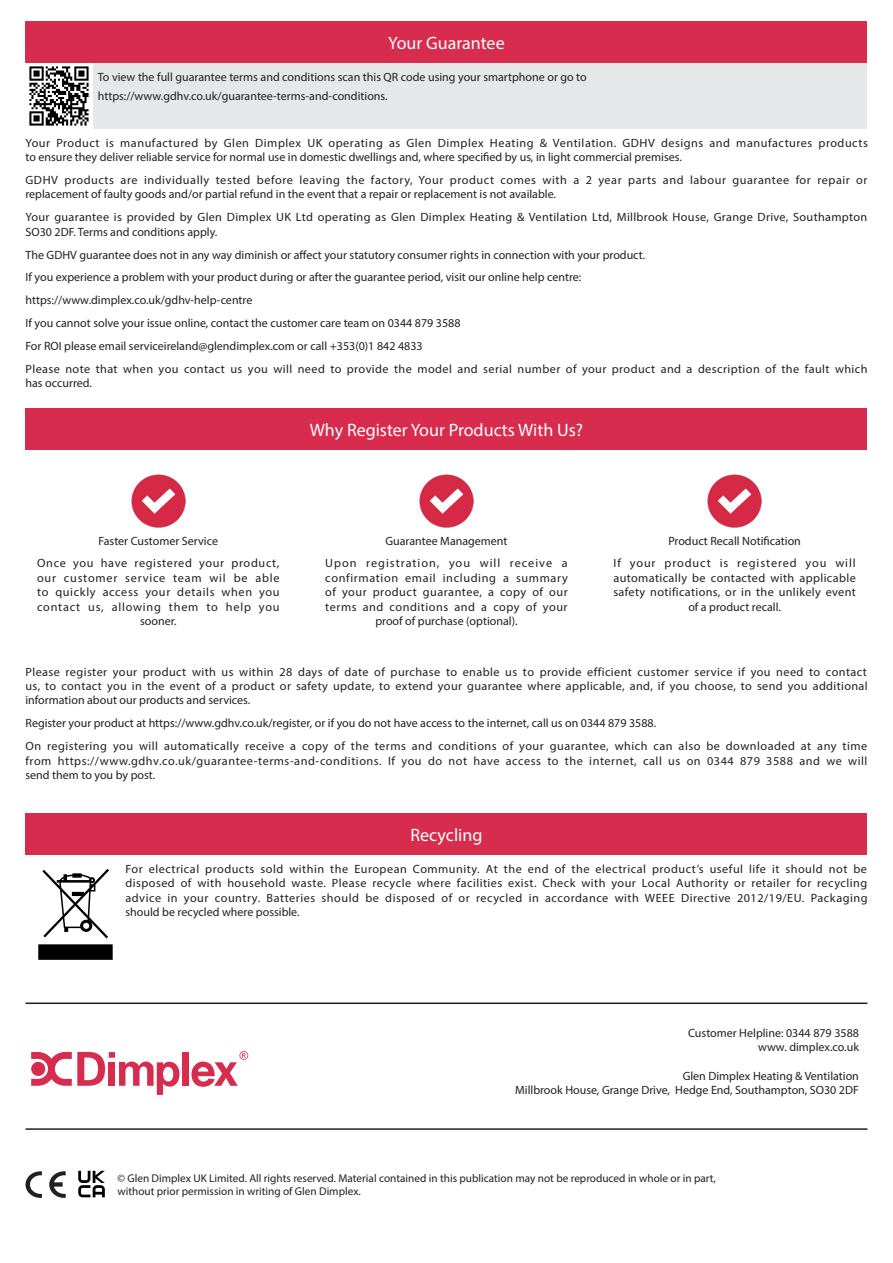
<style>
.page{position:relative;width:893px;height:1263px;background:#fff}
.page>*{position:absolute;margin:0;border:0;box-sizing:border-box;transform-origin:0 0}
.t1{font:18px "Myriad Pro";color:#fff}
.adjusted_justificati{font:12px/14.4px "Myriad Pro";color:#231f20;text-align:justify}
.adjusted_justificati-2{font:12px/14.4px "Myriad Pro";letter-spacing:.04em;color:#231f20}
.adjusted_justificati-3{font:12px/14.4px "Myriad Pro";letter-spacing:.03em;color:#231f20}
.adjusted_justificati-4{font:12px/14.4px "Myriad Pro";letter-spacing:.025em;color:#231f20}
.adjusted_justificati-5{font:12px/14.4px "Myriad Pro";letter-spacing:.055em;color:#231f20;text-align:center}
.adjusted_justificati-6{font:12px/14.4px "Myriad Pro";letter-spacing:.035em;color:#231f20}
.t2{font:11.25px/13.5px "Myriad Pro";color:#231f20}
</style>
<div class="page">
<div style="left:26px;top:813px;width:841px;height:42px;background:#d82c4e"></div>
<div style="left:26px;top:21px;width:841px;height:42px;background:#d82c4e"></div>
<svg style="left:38px;top:869px;width:75px;height:91px"></svg>
<hr style="left:26px;top:1002px;width:841px;height:2px;background:#231f20">
<hr style="left:26px;top:1128px;width:841px;height:2px;background:#231f20">
<div style="left:182px;top:1052px;width:7px;height:34px;background:#d82c4e"></div>
<svg style="left:31px;top:1052px;width:148px;height:43px"></svg>
<svg style="left:192px;top:1051px;width:56px;height:36px"></svg>
<div style="left:26px;top:63px;width:841px;height:66px;background:#e6e7e9"></div>
<div style="left:26px;top:408px;width:841px;height:42px;background:#d82c4e"></div>
<img style="left:132px;top:474px;width:53px;height:54px">
<img style="left:420px;top:474px;width:53px;height:54px">
<img style="left:708px;top:474px;width:53px;height:54px">
<img style="left:26px;top:63px;width:67px;height:66px">
<svg style="left:26px;top:1171px;width:16px;height:27px"></svg>
<svg style="left:49px;top:1171px;width:17px;height:27px"></svg>
<svg style="left:78px;top:1171px;width:27px;height:26px"></svg>
<p class="t1" style="left:388px;top:32px;width:118px">Your Guarantee</p>
<p class="adjusted_justificati" style="left:98px;top:70px;width:490px">To view the full guarantee terms and conditions scan this QR code using your smartphone or go to</p>
<p class="adjusted_justificati" style="left:98px;top:89px;width:291px">https://www.gdhv.co.uk/guarantee-terms-and-conditions.</p>
<p class="adjusted_justificati-3" style="left:26px;top:135px;width:844px">Your Product is manufactured by Glen Dimplex UK operating as Glen Dimplex Heating &amp; Ventilation. GDHV designs and manufactures products to ensure they deliver reliable service for normal use in domestic dwellings and, where specified by us, in light commercial premises.</p>
<p class="adjusted_justificati-2" style="left:26px;top:173px;width:844px">GDHV products are individually tested before leaving the factory, Your product comes with a 2 year parts and labour guarantee for repair or replacement of faulty goods and/or partial refund in the event that a repair or replacement is not available.</p>
<p class="adjusted_justificati-4" style="left:26px;top:210px;width:843px">Your guarantee is provided by Glen Dimplex UK Ltd operating as Glen Dimplex Heating &amp; Ventilation Ltd, Millbrook House, Grange Drive, Southampton<br>SO30 2DF. Terms and conditions apply.</p>
<p class="adjusted_justificati" style="left:26px;top:247px;width:621px">The GDHV guarantee does not in any way diminish or affect your statutory consumer rights in connection with your product.</p>
<p class="adjusted_justificati" style="left:26px;top:270px;width:557px">If you experience a problem with your product during or after the guarantee period, visit our online help centre:</p>
<p class="adjusted_justificati" style="left:26px;top:293px;width:228px">https://www.dimplex.co.uk/gdhv-help-centre</p>
<p class="adjusted_justificati" style="left:26px;top:316px;width:436px">If you cannot solve your issue online, contact the customer care team on 0344 879 3588</p>
<p class="adjusted_justificati" style="left:26px;top:339px;width:399px">For ROI please email serviceireland@glendimplex.com or call +353(0)1 842 4833</p>
<p class="adjusted_justificati-6" style="left:26px;top:362px;width:844px">Please note that when you contact us you will need to provide the model and serial number of your product and a description of the fault which has occurred.</p>
<p class="t1" style="left:310px;top:419px;width:275px">Why Register Your Products With Us?</p>
<p class="adjusted_justificati" style="left:99px;top:533px;width:121px">Faster Customer Service</p>
<p class="adjusted_justificati-5" style="left:37px;top:556px;width:244px">Once you have registered your product, our customer service team wil be able to quickly access your details when you contact us, allowing them to help you sooner.</p>
<p class="adjusted_justificati" style="left:385px;top:533px;width:124px">Guarantee Management</p>
<p class="adjusted_justificati-2" style="left:325px;top:556px;width:244px;text-align:center">Upon registration, you will receive a confirmation email including a summary of your product guarantee, a copy of our terms and conditions and a copy of your proof of purchase (optional).</p>
<p class="adjusted_justificati" style="left:668px;top:533px;width:134px">Product Recall Notification</p>
<p class="adjusted_justificati-3" style="left:613px;top:556px;width:244px;text-align:center">If your product is registered you will automatically be contacted with applicable safety notifications, or in the unlikely event of a product recall.</p>
<p class="adjusted_justificati" style="left:26px;top:664px;width:844px">Please register your product with us within 28 days of date of purchase to enable us to provide efficient customer service if you need to contact us, to contact you in the event of a product or safety update, to extend your guarantee where applicable, and, if you choose, to send you additional information about our products and services.</p>
<p class="adjusted_justificati" style="left:26px;top:716px;width:632px">Register your product at https://www.gdhv.co.uk/register, or if you do not have access to the internet, call us on 0344 879 3588.</p>
<p class="adjusted_justificati" style="left:26px;top:739px;width:843px">On registering you will automatically receive a copy of the terms and conditions of your guarantee, which can also be downloaded at any time from https://www.gdhv.co.uk/guarantee-terms-and-conditions. If you do not have access to the internet, call us on 0344 879 3588 and we will send them to you by post.</p>
<p class="t1" style="left:410px;top:824px;width:74px">Recycling</p>
<p class="adjusted_justificati" style="left:125px;top:861px;width:744px">For electrical products sold within the European Community. At the end of the electrical product’s useful life it should not be disposed of with household waste. Please recycle where facilities exist. Check with your Local Authority or retailer for recycling advice in your country. Batteries should be disposed of or recycled in accordance with WEEE Directive 2012/19/EU. Packaging should be recycled where possible.</p>
<p class="adjusted_justificati" style="left:688px;top:1025px;width:172px">Customer Helpline: 0344 879 3588</p>
<p class="adjusted_justificati" style="left:758px;top:1040px;width:102px">www. dimplex.co.uk</p>
<p class="adjusted_justificati" style="left:683px;top:1068px;width:178px">Glen Dimplex Heating &amp; Ventilation</p>
<p class="adjusted_justificati" style="left:515px;top:1083px;width:345px">Millbrook House, Grange Drive, Hedge End, Southampton, SO30 2DF</p>
<p class="t2" style="left:117px;top:1171px;width:600px">© Glen Dimplex UK Limited. All rights reserved. Material contained in this publication may not be reproduced in whole or in part, without prior permission in writing of Glen Dimplex.</p>
</div>
